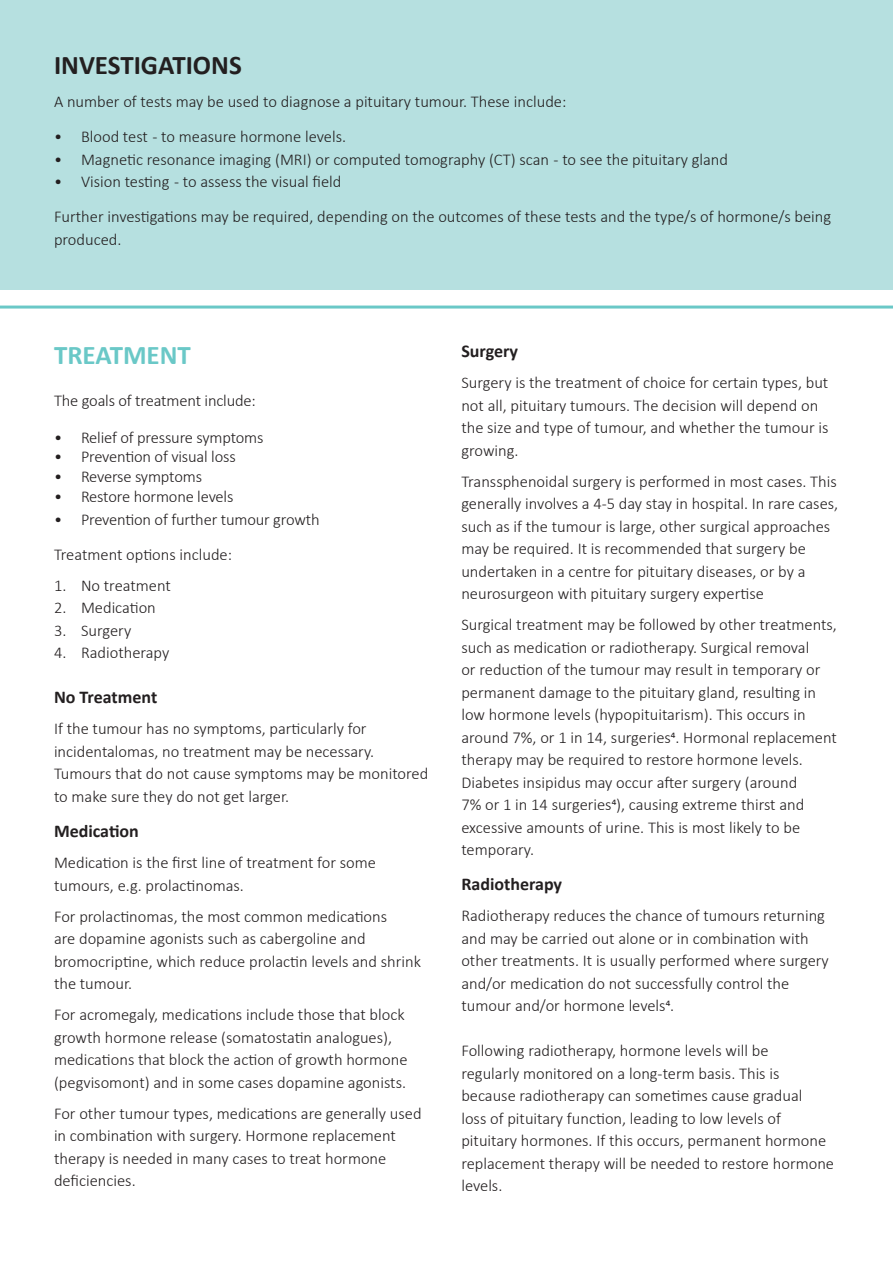
<style>
.page{position:relative;width:893px;height:1263px;background:#fff}
.page>*{position:absolute;margin:0;border:0;box-sizing:border-box;transform-origin:0 0}
.References_Disclaime{font:700 27px "Calibri";color:#231f20}
.References_Disclaime-2{font:700 27px "Calibri";color:#6ac8c7}
.Body{font:700 18px "Calibri";color:#231f20}
.Body-2{font:300 16.5px/22.5px "Calibri";color:#231f20}
</style>
<div class="page">
<div style="left:0;top:0;width:893px;height:289px;background:#b6e0e0"></div>
<hr style="left:0;top:306px;width:893px;height:3px;background:#6ac8c7">
<p class="References_Disclaime" style="left:54px;top:46px;width:189px">INVESTIGATIONS</p>
<p class="Body-2" style="left:54px;top:90px;width:514px">A number of tests may be used to diagnose a pituitary tumour. These include:</p>
<p class="Body-2" style="left:54px;top:125px;width:294px">• Blood test - to measure hormone levels.</p>
<p class="Body-2" style="left:54px;top:148px;width:676px">• Magnetic resonance imaging (MRI) or computed tomography (CT) scan - to see the pituitary gland</p>
<p class="Body-2" style="left:54px;top:170px;width:289px">• Vision testing - to assess the visual field</p>
<p class="Body-2" style="left:54px;top:206px;width:779px">Further investigations may be required, depending on the outcomes of these tests and the type/s of hormone/s being produced.</p>
<p class="References_Disclaime-2" style="left:54px;top:336px;width:138px">TREATMENT</p>
<p class="Body" style="left:461px;top:338px;width:58px">Surgery</p>
<p class="Body-2" style="left:461px;top:371px;width:369px">Surgery is the treatment of choice for certain types, but not all, pituitary tumours. The decision will depend on the size and type of tumour, and whether the tumour is growing.</p>
<p class="Body-2" style="left:461px;top:470px;width:378px">Transsphenoidal surgery is performed in most cases. This generally involves a 4-5 day stay in hospital. In rare cases, such as if the tumour is large, other surgical approaches may be required. It is recommended that surgery be undertaken in a centre for pituitary diseases, or by a neurosurgeon with pituitary surgery expertise</p>
<p class="Body-2" style="left:461px;top:613px;width:377px">Surgical treatment may be followed by other treatments, such as medication or radiotherapy. Surgical removal<br>or reduction of the tumour may result in temporary or permanent damage to the pituitary gland, resulting in low hormone levels (hypopituitarism). This occurs in around 7%, or 1 in 14, surgeries4. Hormonal replacement therapy may be required to restore hormone levels.<br>Diabetes insipidus may occur after surgery (around<br>7% or 1 in 14 surgeries4), causing extreme thirst and excessive amounts of urine. This is most likely to be temporary.</p>
<p class="Body" style="left:461px;top:872px;width:102px">Radiotherapy</p>
<p class="Body-2" style="left:461px;top:904px;width:369px">Radiotherapy reduces the chance of tumours returning and may be carried out alone or in combination with other treatments. It is usually performed where surgery and/or medication do not successfully control the tumour and/or hormone levels4.</p>
<p class="Body-2" style="left:461px;top:1039px;width:374px">Following radiotherapy, hormone levels will be<br>regularly monitored on a long-term basis. This is because radiotherapy can sometimes cause gradual<br>loss of pituitary function, leading to low levels of pituitary hormones. If this occurs, permanent hormone replacement therapy will be needed to restore hormone levels.</p>
<p class="Body-2" style="left:54px;top:389px;width:203px">The goals of treatment include:</p>
<p class="Body-2" style="left:54px;top:426px;width:211px">• Relief of pressure symptoms</p>
<p class="Body-2" style="left:54px;top:446px;width:183px">• Prevention of visual loss</p>
<p class="Body-2" style="left:54px;top:465px;width:150px">• Reverse symptoms</p>
<p class="Body-2" style="left:54px;top:485px;width:181px">• Restore hormone levels</p>
<p class="Body-2" style="left:54px;top:508px;width:267px">• Prevention of further tumour growth</p>
<p class="Body-2" style="left:54px;top:543px;width:180px">Treatment options include:</p>
<p class="Body-2" style="left:54px;top:574px;width:118px">1. No treatment</p>
<p class="Body-2" style="left:54px;top:596px;width:103px">2. Medication</p>
<p class="Body-2" style="left:54px;top:619px;width:79px">3. Surgery</p>
<p class="Body-2" style="left:54px;top:641px;width:117px">4. Radiotherapy</p>
<p class="Body" style="left:54px;top:685px;width:105px">No Treatment</p>
<p class="Body-2" style="left:54px;top:717px;width:376px">If the tumour has no symptoms, particularly for incidentalomas, no treatment may be necessary.<br>Tumours that do not cause symptoms may be monitored to make sure they do not get larger.</p>
<p class="Body" style="left:54px;top:818px;width:86px">Medication</p>
<p class="Body-2" style="left:54px;top:851px;width:324px">Medication is the first line of treatment for some tumours, e.g. prolactinomas.</p>
<p class="Body-2" style="left:54px;top:905px;width:368px">For prolactinomas, the most common medications<br>are dopamine agonists such as cabergoline and bromocriptine, which reduce prolactin levels and shrink the tumour.</p>
<p class="Body-2" style="left:54px;top:1003px;width:355px">For acromegaly, medications include those that block growth hormone release (somatostatin analogues), medications that block the action of growth hormone (pegvisomont) and in some cases dopamine agonists.</p>
<p class="Body-2" style="left:54px;top:1102px;width:369px">For other tumour types, medications are generally used in combination with surgery. Hormone replacement therapy is needed in many cases to treat hormone deficiencies.</p>
</div>
